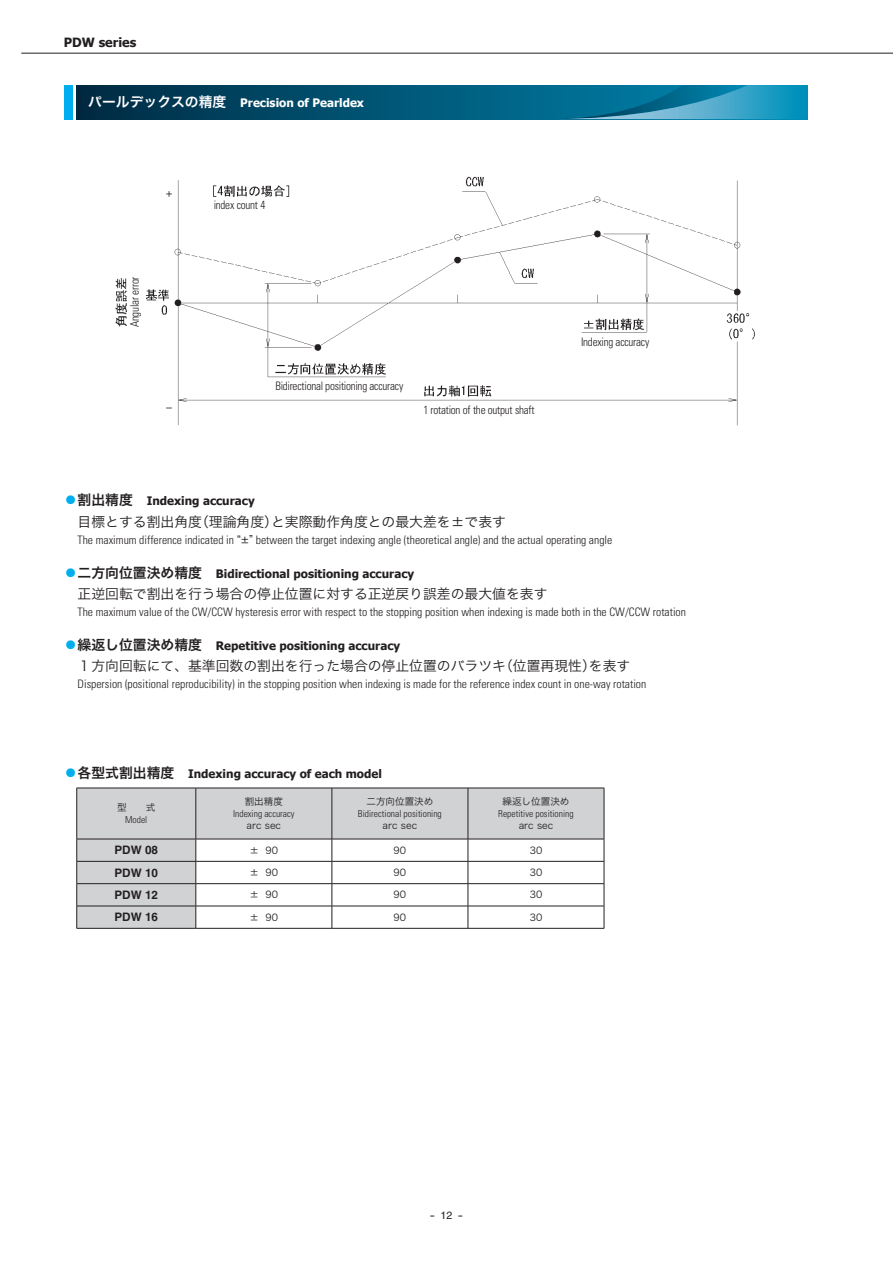
<style>
.page{position:relative;width:893px;height:1263px;background:#fff}
.page>*{position:absolute;margin:0;border:0;box-sizing:border-box;transform-origin:0 0}
.t1{font:13.8px "Hira Kaku Pro W3";color:#231f20}
.t2{font:700 12.75px "Tahoma";color:#231f20}
.t3{font:300 condensed 11.7px "Univers";color:#231f20}
.t4{font:700 11.7px "Tahoma";color:#231f20}
.t5{font:300 condensed 11.7px "Univers";letter-spacing:-.02em;color:#231f20;scale:.95 1}
.t6{font:700 11.7px "Tahoma";color:#fff}
.t7{font:300 condensed 11.7px "Univers";color:#231f20;scale:.95 1}
.t8{font:700 11.7px "Helvetica";color:#231f20}
.t9{font:300 condensed 11.7px "Univers";letter-spacing:-.025em;color:#231f20;scale:.95 1}
.t10{font:10.65px "Helvetica";color:#231f20;scale:1.5 1}
.t11{font:9.6px "Hira Kaku Pro W3";color:#231f20}
.t12{font:300 condensed 9.6px "Univers";color:#231f20}
.s1{font-family:"Hira Kaku Pro W6";font-weight:400;font-size:13.8px}
.s2{font-family:"Hira Kaku Pro W6";font-weight:400;font-size:13.8px;color:#00aeef}
.s3{font-family:"Hira Kaku Pro W3";font-weight:400;font-stretch:normal}
</style>
<div class="page">
<svg style="left:77px;top:85px;width:476px;height:34px;background:#004b69"></svg>
<svg style="left:553px;top:85px;width:255px;height:34px;background:#1a87ac"></svg>
<div style="left:64px;top:85px;width:8px;height:34px;background:#00aeef"></div>
<svg style="left:76px;top:788px;width:529px;height:140px"></svg>
<hr style="left:77px;top:928px;width:119px;height:1px;background:#231f20">
<hr style="left:196px;top:928px;width:136px;height:1px;background:#231f20">
<hr style="left:332px;top:928px;width:136px;height:1px;background:#231f20">
<hr style="left:468px;top:928px;width:136px;height:1px;background:#231f20">
<img style="left:115px;top:176px;width:640px;height:250px">
<hr style="left:21px;top:53px;width:872px;height:1px;background:#231f20">
<p class="t2" style="left:64px;top:34px;width:74px">PDW series</p>
<p class="t6" style="left:88px;top:95px;width:277px"><span class="s1">パールデックスの精度　</span>Precision of Pearldex</p>
<p class="t9" style="left:128px;top:327px;width:55px;rotate:-90deg">Angular error</p>
<p class="t5" style="left:214px;top:198px;width:56px">index count 4</p>
<p class="t5" style="left:275px;top:379px;width:136px">Bidirectional positioning accuracy</p>
<p class="t7" style="left:424px;top:403px;width:119px">1 rotation of the output shaft</p>
<p class="t5" style="left:581px;top:335px;width:73px">Indexing accuracy</p>
<p class="t4" style="left:64px;top:493px;width:192px"><span class="s2">⃝</span><span class="s1">割出精度　</span>Indexing accuracy</p>
<p class="t1" style="left:64px;top:509px;width:444px">　目標とする割出角度（理論角度）と実際動作角度との最大差を±で表す</p>
<p class="t3" style="left:78px;top:533px;width:536px">The maximum difference indicated in <span class="s3">“±”</span> between the target indexing angle (theoretical angle) and the actual operating angle</p>
<p class="t4" style="left:64px;top:565px;width:352px"><span class="s2">⃝</span><span class="s1">二方向位置決め精度　</span>Bidirectional positioning accuracy</p>
<p class="t1" style="left:64px;top:581px;width:485px">　正逆回転で割出を行う場合の停止位置に対する正逆戻り誤差の最大値を表す</p>
<p class="t3" style="left:78px;top:605px;width:610px">The maximum value of the CW/CCW hysteresis error with respect to the stopping position when indexing is made both in the CW/CCW rotation</p>
<p class="t4" style="left:64px;top:637px;width:338px"><span class="s2">⃝</span><span class="s1">繰返し位置決め精度　</span>Repetitive positioning accuracy</p>
<p class="t1" style="left:64px;top:654px;width:568px">　１方向回転にて、基準回数の割出を行った場合の停止位置のバラツキ（位置再現性）を表す</p>
<p class="t3" style="left:78px;top:677px;width:570px">Dispersion (positional reproducibility) in the stopping position when indexing is made for the reference index count in one-way rotation</p>
<p class="t4" style="left:64px;top:765px;width:320px"><span class="s2">⃝</span><span class="s1">各型式割出精度　</span>Indexing accuracy of each model</p>
<p class="t11" style="left:117px;top:799px;width:40px">型　　式</p>
<p class="t12" style="left:125px;top:814px;width:24px">Model</p>
<p class="t11" style="left:366px;top:793px;width:68px">二方向位置決め</p>
<p class="t12" style="left:358px;top:808px;width:85px">Bidirectional positioning</p>
<p class="t11" style="left:383px;top:817px;width:36px">arc sec</p>
<p class="t11" style="left:245px;top:793px;width:40px">割出精度</p>
<p class="t12" style="left:233px;top:808px;width:63px">Indexing accuracy</p>
<p class="t11" style="left:247px;top:817px;width:36px">arc sec</p>
<p class="t11" style="left:502px;top:793px;width:68px">繰返し位置決め</p>
<p class="t12" style="left:498px;top:808px;width:77px">Repetitive positioning</p>
<p class="t11" style="left:519px;top:817px;width:36px">arc sec</p>
<p class="t8" style="left:115px;top:843px;width:45px">PDW 08</p>
<p class="t11" style="left:250px;top:842px;width:30px">± 90</p>
<p class="t11" style="left:394px;top:842px;width:14px">90</p>
<p class="t11" style="left:530px;top:842px;width:14px">30</p>
<p class="t8" style="left:115px;top:865px;width:45px">PDW 10</p>
<p class="t11" style="left:250px;top:864px;width:30px">± 90</p>
<p class="t11" style="left:394px;top:864px;width:14px">90</p>
<p class="t11" style="left:530px;top:864px;width:14px">30</p>
<p class="t8" style="left:115px;top:888px;width:45px">PDW 12</p>
<p class="t11" style="left:250px;top:886px;width:30px">± 90</p>
<p class="t11" style="left:394px;top:886px;width:14px">90</p>
<p class="t11" style="left:530px;top:886px;width:14px">30</p>
<p class="t8" style="left:115px;top:910px;width:45px">PDW 16</p>
<p class="t11" style="left:250px;top:909px;width:30px">± 90</p>
<p class="t11" style="left:394px;top:909px;width:14px">90</p>
<p class="t11" style="left:530px;top:909px;width:14px">30</p>
<p class="t10" style="left:430px;top:1209px;width:24px">-12 -</p>
</div>
